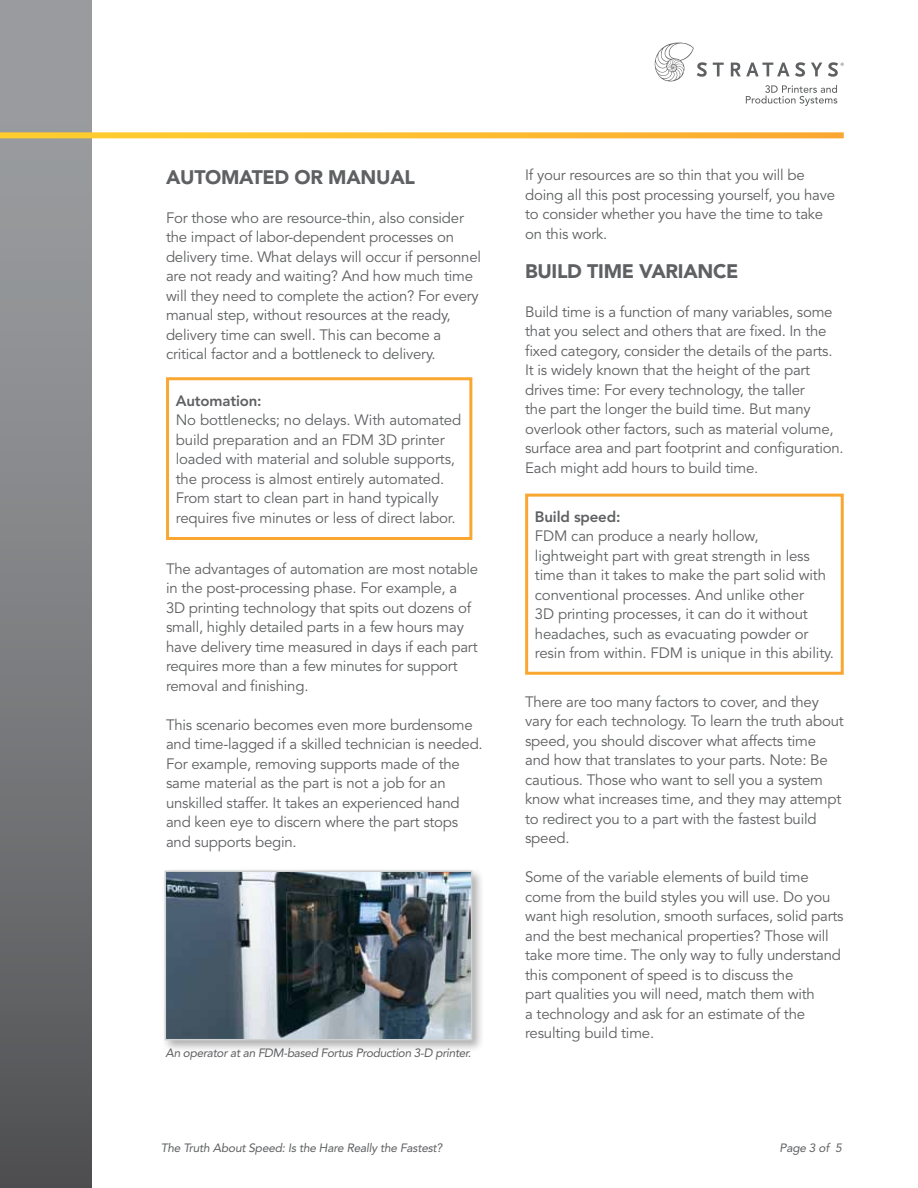
<style>
.page{position:relative;width:918px;height:1188px;background:#fff}
.page>*{position:absolute;margin:0;border:0;box-sizing:border-box;transform-origin:0 0}
.t1{font:900 19.5px "Avenir LT Std";letter-spacing:-.015em;color:#5f6062}
.t2{font:15px/19.5px "Avenir LT Std";letter-spacing:-.015em;color:#5f6062}
.t3{font:800 15px "Avenir LT Std";letter-spacing:-.01em;color:#5f6062}
.t4{font:italic 12px "Avenir LT Std";letter-spacing:-.03em;color:#5f6062}
</style>
<div class="page">
<svg style="left:713px;top:63px;width:11px;height:13px"></svg>
<svg style="left:731px;top:62px;width:74px;height:15px"></svg>
<svg style="left:811px;top:63px;width:11px;height:13px"></svg>
<svg style="left:655px;top:43px;width:52px;height:39px"></svg>
<svg style="left:746px;top:85px;width:91px;height:21px"></svg>
<svg style="left:828px;top:62px;width:16px;height:15px"></svg>
<div style="left:0;top:0;width:92px;height:1188px;background:linear-gradient(to bottom,#a4a7a9,#555658)"></div>
<svg style="left:0;top:132px;width:844px;height:6px;background:#fcc03b"></svg>
<div style="left:161px;top:867px;width:324px;height:186px;background:#000;opacity:.32"></div>
<img style="left:168px;top:873px;width:301px;height:164px">
<div style="left:165px;top:870px;width:307px;height:170px;border:2px solid #cfd1d2"></div>
<div style="left:166px;top:377px;width:306px;height:163px;border:3px solid #faa731"></div>
<div style="left:525px;top:494px;width:319px;height:181px;border:3px solid #faa731"></div>
<h1 class="t1" style="left:166px;top:165px;width:250px">AUTOMATED OR MANUAL</h1>
<p class="t2" style="left:166px;top:208px;width:317px">For those who are resource-thin, also consider the impact of labor-dependent processes on delivery time. What delays will occur if personnel are not ready and waiting? And how much time will they need to complete the action? For every manual step, without resources at the ready, delivery time can swell. This can become a critical factor and a bottleneck to delivery.</p>
<p class="t3" style="left:176px;top:392px;width:87px">Automation:</p>
<p class="t2" style="left:176px;top:411px;width:287px">No bottlenecks; no delays. With automated build preparation and an FDM 3D printer loaded with material and soluble supports, the process is almost entirely automated.<br>From start to clean part in hand typically requires five minutes or less of direct labor.</p>
<p class="t2" style="left:166px;top:559px;width:314px">The advantages of automation are most notable in the post-processing phase. For example, a 3D printing technology that spits out dozens of small, highly detailed parts in a few hours may have delivery time measured in days if each part requires more than a few minutes for support removal and finishing.</p>
<p class="t2" style="left:166px;top:715px;width:318px">This scenario becomes even more burdensome and time-lagged if a skilled technician is needed.<br>For example, removing supports made of the same material as the part is not a job for an unskilled staffer. It takes an experienced hand and keen eye to discern where the part stops and supports begin.</p>
<p class="t4" style="left:166px;top:1046px;width:307px">An operator at an FDM-based Fortus Production 3-D printer.</p>
<p class="t2" style="left:525px;top:166px;width:312px">If your resources are so thin that you will be doing all this post processing yourself, you have to consider whether you have the time to take on this work.</p>
<h1 class="t1" style="left:525px;top:259px;width:215px">BUILD TIME VARIANCE</h1>
<p class="t2" style="left:525px;top:302px;width:320px">Build time is a function of many variables, some that you select and others that are fixed. In the fixed category, consider the details of the parts.<br>It is widely known that the height of the part drives time: For every technology, the taller<br>the part the longer the build time. But many overlook other factors, such as material volume, surface area and part footprint and configuration.<br>Each might add hours to build time.</p>
<p class="t3" style="left:535px;top:508px;width:87px">Build speed:</p>
<p class="t2" style="left:535px;top:527px;width:301px">FDM can produce a nearly hollow, lightweight part with great strength in less time than it takes to make the part solid with conventional processes. And unlike other<br>3D printing processes, it can do it without headaches, such as evacuating powder or resin from within. FDM is unique in this ability.</p>
<p class="t2" style="left:525px;top:692px;width:320px">There are too many factors to cover, and they vary for each technology. To learn the truth about speed, you should discover what affects time and how that translates to your parts. Note: Be cautious. Those who want to sell you a system know what increases time, and they may attempt to redirect you to a part with the fastest build speed.</p>
<p class="t2" style="left:525px;top:868px;width:320px">Some of the variable elements of build time come from the build styles you will use. Do you want high resolution, smooth surfaces, solid parts and the best mechanical properties? Those will take more time. The only way to fully understand this component of speed is to discuss the<br>part qualities you will need, match them with<br>a technology and ask for an estimate of the resulting build time.</p>
<p class="t4" style="left:161px;top:1141px;width:283px">The Truth About Speed: Is the Hare Really the Fastest?</p>
<p class="t4" style="left:780px;top:1141px;width:64px">Page 3 of 5</p>
</div>
